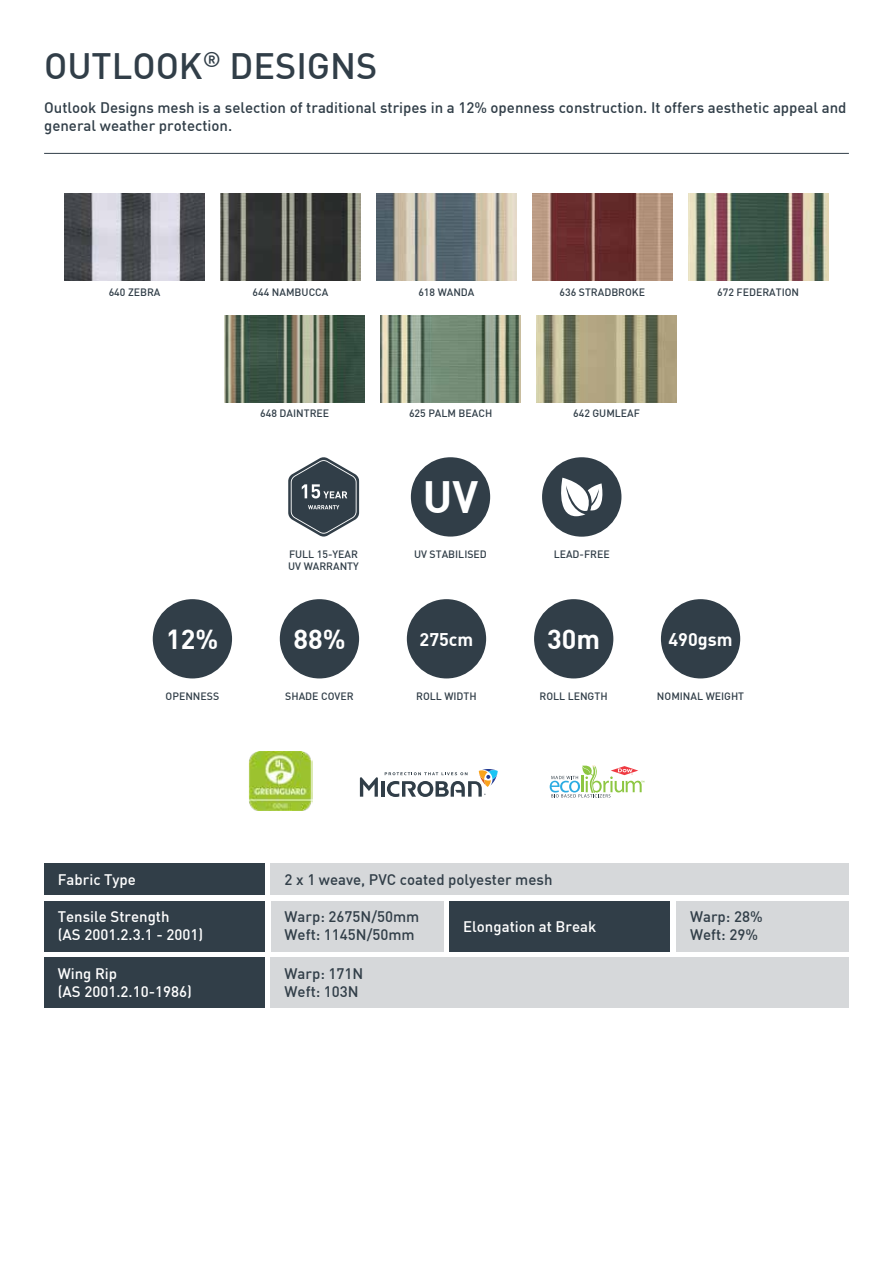
<style>
.page{position:relative;width:893px;height:1263px;background:#fff}
.page>*{position:absolute;margin:0;border:0;box-sizing:border-box;transform-origin:0 0}
.t1{font:700 44.25px "DIN";color:#fff}
.t2{font:500 36px "DIN";color:#313e48}
.t3{font:700 27px "DIN";color:#fff}
.t4{font:700 18px "DIN";color:#fff}
.t5{font:500 15px/18px "DIN";color:#313e48}
.t6{font:500 15px/18px "DIN";color:#fff}
.t7{font:500 10.5px/12.6px "DIN";color:#313e48}
</style>
<div class="page">
<div style="left:153px;top:599px;width:79px;height:79px;background:#313e48;border-radius:50%"></div>
<div style="left:280px;top:599px;width:79px;height:79px;background:#313e48;border-radius:50%"></div>
<div style="left:661px;top:599px;width:79px;height:79px;background:#313e48;border-radius:50%"></div>
<div style="left:407px;top:599px;width:79px;height:79px;background:#313e48;border-radius:50%"></div>
<div style="left:534px;top:599px;width:79px;height:79px;background:#313e48;border-radius:50%"></div>
<div style="left:411px;top:457px;width:79px;height:80px;background:#313e48;border-radius:50%"></div>
<div style="left:542px;top:457px;width:79px;height:80px;background:#313e48;border-radius:50%"></div>
<svg style="left:561px;top:478px;width:42px;height:38px"></svg>
<div style="left:271px;top:863px;width:578px;height:32px;background:#d6d8da"></div>
<div style="left:271px;top:901px;width:172px;height:50px;background:#d6d8da"></div>
<div style="left:676px;top:901px;width:173px;height:50px;background:#d6d8da"></div>
<div style="left:271px;top:957px;width:578px;height:51px;background:#d6d8da"></div>
<div style="left:44px;top:863px;width:221px;height:32px;background:#313e48"></div>
<div style="left:44px;top:901px;width:221px;height:50px;background:#313e48"></div>
<div style="left:449px;top:901px;width:221px;height:50px;background:#313e48"></div>
<div style="left:44px;top:957px;width:221px;height:51px;background:#313e48"></div>
<hr style="left:44px;top:153px;width:805px;height:1px;background:#313e48">
<img style="left:65px;top:194px;width:140px;height:87px">
<img style="left:225px;top:315px;width:140px;height:87px">
<img style="left:221px;top:194px;width:139px;height:87px">
<img style="left:381px;top:315px;width:140px;height:87px">
<img style="left:376px;top:194px;width:140px;height:87px">
<img style="left:537px;top:315px;width:139px;height:87px">
<img style="left:532px;top:194px;width:140px;height:87px">
<img style="left:688px;top:194px;width:140px;height:87px">
<img style="left:249px;top:752px;width:63px;height:59px">
<hr style="left:381px;top:781px;width:4px;height:16px;background:#313e48">
<svg style="left:360px;top:777px;width:18px;height:20px"></svg>
<svg style="left:385px;top:769px;width:113px;height:28px"></svg>
<svg style="left:550px;top:765px;width:94px;height:32px"></svg>
<svg style="left:288px;top:457px;width:71px;height:80px"></svg>
<h2 class="t2" style="left:44px;top:50px;width:335px">OUTLOOK<sup>®</sup> DESIGNS</h2>
<p class="t5" style="left:44px;top:100px;width:804px">Outlook Designs mesh is a selection of traditional stripes in a 12% openness construction. It offers aesthetic appeal and general weather protection.</p>
<p class="t7" style="left:109px;top:286px;width:53px">640 ZEBRA</p>
<p class="t7" style="left:253px;top:286px;width:77px">644 NAMBUCCA</p>
<p class="t7" style="left:418px;top:286px;width:58px">618 WANDA</p>
<p class="t7" style="left:559px;top:286px;width:87px">636 STRADBROKE</p>
<p class="t7" style="left:717px;top:286px;width:83px">672 FEDERATION</p>
<p class="t7" style="left:260px;top:408px;width:70px">648 DAINTREE</p>
<p class="t7" style="left:288px;top:548px;width:72px">FULL 15-YEAR<br>UV WARRANTY</p>
<p class="t7" style="left:409px;top:408px;width:85px">625 PALM BEACH</p>
<h1 class="t1" style="left:423px;top:475px;width:57px">UV</h1>
<p class="t7" style="left:414px;top:548px;width:74px">UV STABILISED</p>
<p class="t7" style="left:573px;top:408px;width:68px">642 GUMLEAF</p>
<p class="t7" style="left:554px;top:548px;width:58px">LEAD-FREE</p>
<h3 class="t3" style="left:166px;top:626px;width:54px">12%</h3>
<h3 class="t3" style="left:293px;top:626px;width:54px">88%</h3>
<p class="t4" style="left:420px;top:630px;width:55px">275cm</p>
<h3 class="t3" style="left:547px;top:626px;width:54px">30m</h3>
<p class="t4" style="left:668px;top:630px;width:66px">490gsm</p>
<p class="t7" style="left:166px;top:690px;width:55px">OPENNESS</p>
<p class="t7" style="left:285px;top:690px;width:70px">SHADE COVER</p>
<p class="t7" style="left:657px;top:690px;width:89px">NOMINAL WEIGHT</p>
<p class="t7" style="left:416px;top:690px;width:62px">ROLL WIDTH</p>
<p class="t7" style="left:539px;top:690px;width:70px">ROLL LENGTH</p>
<p class="t5" style="left:285px;top:871px;width:269px">2 x 1 weave, PVC coated polyester mesh</p>
<p class="t5" style="left:285px;top:908px;width:136px">Warp: 2675N/50mm<br>Weft: 1145N/50mm</p>
<p class="t5" style="left:690px;top:908px;width:74px">Warp: 28%<br>Weft: 29%</p>
<p class="t5" style="left:285px;top:965px;width:80px">Warp: 171N<br>Weft: 103N</p>
<p class="t6" style="left:58px;top:871px;width:80px">Fabric Type</p>
<p class="t6" style="left:58px;top:908px;width:147px">Tensile Strength<br>(AS 2001.2.3.1 - 2001)</p>
<p class="t6" style="left:463px;top:918px;width:135px">Elongation at Break</p>
<p class="t6" style="left:58px;top:965px;width:136px">Wing Rip<br>(AS 2001.2.10-1986)</p>
</div>
